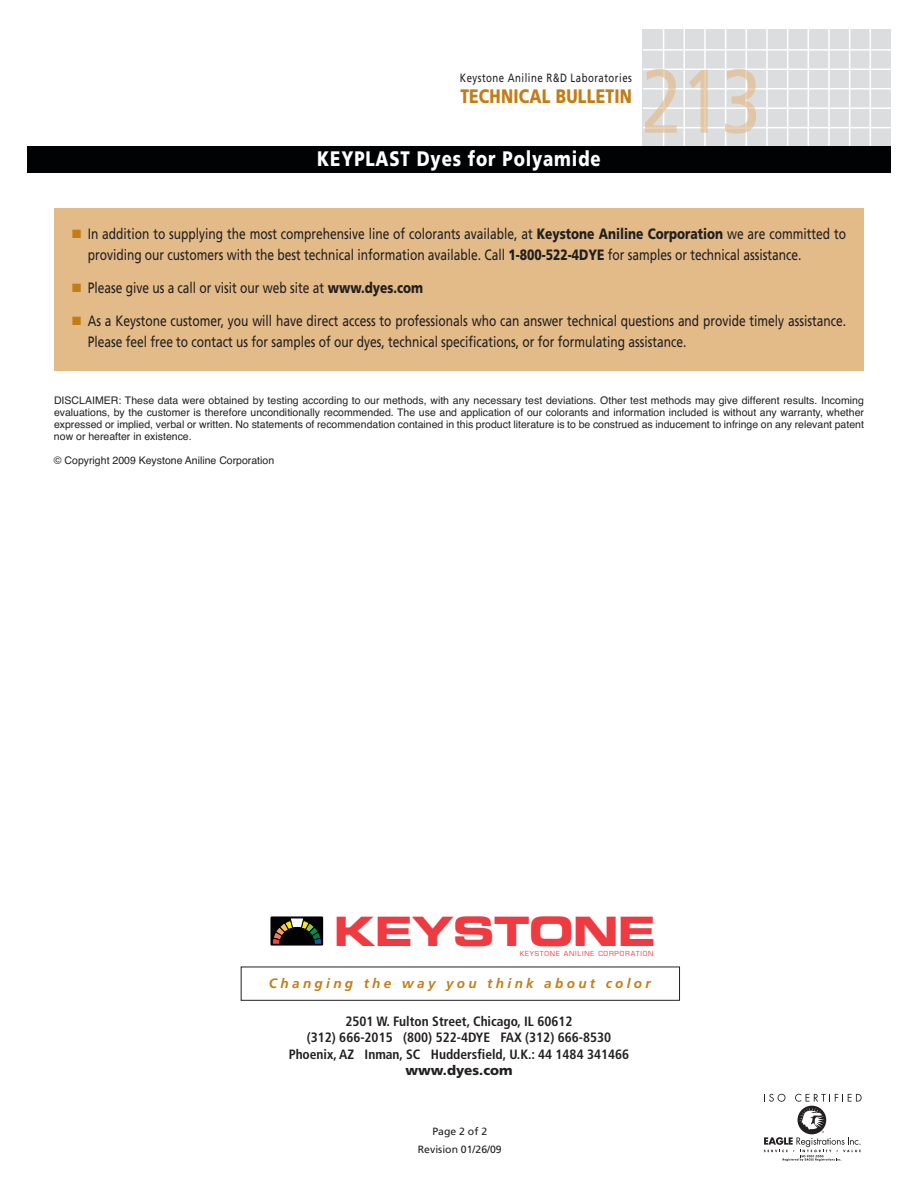
<style>
.page{position:relative;width:918px;height:1188px;background:#fff}
.page>*{position:absolute;margin:0;border:0;box-sizing:border-box;transform-origin:0 0}
.t1{font:40.5px "Eurostile LT Std Bold Ex 2";letter-spacing:-.025em;color:#ee3a41}
.t2{font:900 21px "Frutiger";letter-spacing:.05em;color:#fff;scale:.8 1}
.t3{font:900 19.5px "Frutiger";letter-spacing:.015em;color:#c27d16;scale:.8 1}
.t4{font:15px/21px "Frutiger";color:#231f20;scale:.8 1}
.t5{font:700 condensed 13.5px/16.5px "Frutiger";color:#231f20;text-align:center}
.t6{font:italic 700 13.5px "Frutiger";letter-spacing:.25em;color:#c27d16}
.t7{font:900 13.5px "Frutiger";color:#231f20}
.t8{font:12px "Frutiger";letter-spacing:.05em;color:#231f20;scale:.8 1}
.t9{font:10.5px/12px "Helvetica";color:#231f20;text-align:justify}
.t10{font:10.5px/18px "Frutiger";color:#231f20;text-align:center}
.t11{font:6.75px "Eurostile";letter-spacing:.12em;color:#ee3a41}
.s1{color:#c27d16}
.s2{font-weight:900}
</style>
<div class="page">
<svg style="left:272px;top:918px;width:50px;height:26px"></svg>
<div style="left:269px;top:915px;width:56px;height:32px;border:2px solid #fff;border-radius:2px"></div>
<div style="left:241px;top:967px;width:439px;height:34px;border:1px solid #231f20"></div>
<div style="left:643px;top:29px;width:248px;height:118px;background:#dcdddf"></div>
<hr style="left:643px;top:49px;width:248px;height:2px;background:#fff">
<hr style="left:643px;top:88px;width:248px;height:1px;background:#fff">
<hr style="left:643px;top:107px;width:248px;height:2px;background:#fff">
<hr style="left:643px;top:69px;width:248px;height:1px;background:#fff">
<hr style="left:643px;top:127px;width:248px;height:1px;background:#fff">
<hr style="left:684px;top:24px;width:1px;height:303px;background:#fff">
<hr style="left:663px;top:24px;width:1px;height:303px;background:#fff">
<hr style="left:704px;top:24px;width:2px;height:303px;background:#fff">
<hr style="left:766px;top:24px;width:2px;height:303px;background:#fff">
<hr style="left:808px;top:24px;width:1px;height:303px;background:#fff">
<hr style="left:725px;top:26px;width:1px;height:300px;background:#fff">
<hr style="left:746px;top:26px;width:1px;height:304px;background:#fff">
<hr style="left:787px;top:26px;width:1px;height:307px;background:#fff">
<hr style="left:828px;top:26px;width:2px;height:309px;background:#fff">
<hr style="left:849px;top:26px;width:1px;height:300px;background:#fff">
<hr style="left:870px;top:22px;width:1px;height:310px;background:#fff">
<svg style="left:645px;top:69px;width:111px;height:65px"></svg>
<hr style="left:684px;top:69px;width:1px;height:65px;background:#ecd0ad">
<hr style="left:663px;top:69px;width:1px;height:65px;background:#ecd0ad">
<hr style="left:704px;top:69px;width:2px;height:65px;background:#ecd0ad">
<hr style="left:725px;top:69px;width:1px;height:65px;background:#ecd0ad">
<hr style="left:746px;top:69px;width:1px;height:65px;background:#ecd0ad">
<div style="left:27px;top:146px;width:864px;height:27px;background:#010203"></div>
<svg style="left:764px;top:1094px;width:98px;height:67px"></svg>
<div style="left:54px;top:209px;width:810px;height:162px;background:#e2bb88"></div>
<p class="t8" style="left:460px;top:73px;width:216px">Keystone Aniline R&amp;D Laboratories</p>
<h3 class="t3" style="left:460px;top:89px;width:216px">TECHNICAL BULLETIN</h3>
<h2 class="t2" style="left:317px;top:150px;width:356px">KEYPLAST Dyes for Polyamide</h2>
<p class="t4" style="left:88px;top:224px;width:949px;text-indent:-16px"><span class="s1">■</span> In addition to supplying the most comprehensive line of colorants available, at <span class="s2">Keystone Aniline Corporation</span> we are committed to providing our customers with the best technical information available. Call <span class="s2">1-800-522-4DYE</span> for samples or technical assistance.</p>
<h3 class="t4" style="left:72px;top:278px;width:440px"><span class="s1">■</span> Please give us a call or visit our web site at <span class="s2">www.dyes.com</span></h3>
<p class="t4" style="left:88px;top:311px;width:949px;text-indent:-16px"><span class="s1">■</span> As a Keystone customer, you will have direct access to professionals who can answer technical questions and provide timely assistance.<br>Please feel free to contact us for samples of our dyes, technical specifications, or for formulating assistance.</p>
<p class="t9" style="left:54px;top:394px;width:812px">DISCLAIMER: These data were obtained by testing according to our methods, with any necessary test deviations. Other test methods may give different results. Incoming evaluations, by the customer is therefore unconditionally recommended. The use and application of our colorants and information included is without any warranty, whether expressed or implied, verbal or written. No statements of recommendation contained in this product literature is to be construed as inducement to infringe on any relevant patent now or hereafter in existence.</p>
<p class="t9" style="left:54px;top:454px;width:222px">© Copyright 2009 Keystone Aniline Corporation</p>
<h1 class="t1" style="left:334px;top:916px;width:324px">KEYSTONE</h1>
<p class="t11" style="left:520px;top:951px;width:135px">KEYSTONE ANILINE CORPORATION</p>
<p class="t6" style="left:269px;top:978px;width:383px">Changing the way you think about color</p>
<p class="t5" style="left:289px;top:1014px;width:342px">2501 W. Fulton Street, Chicago, IL 60612<br>(312) 666-2015 (800) 522-4DYE FAX (312) 666-8530<br>Phoenix, AZ Inman, SC Huddersfield, U.K.: 44 1484 341466</p>
<p class="t7" style="left:405px;top:1065px;width:109px">www.dyes.com</p>
<p class="t10" style="left:418px;top:1123px;width:85px">Page 2 of 2<br>Revision 01/26/09</p>
</div>
